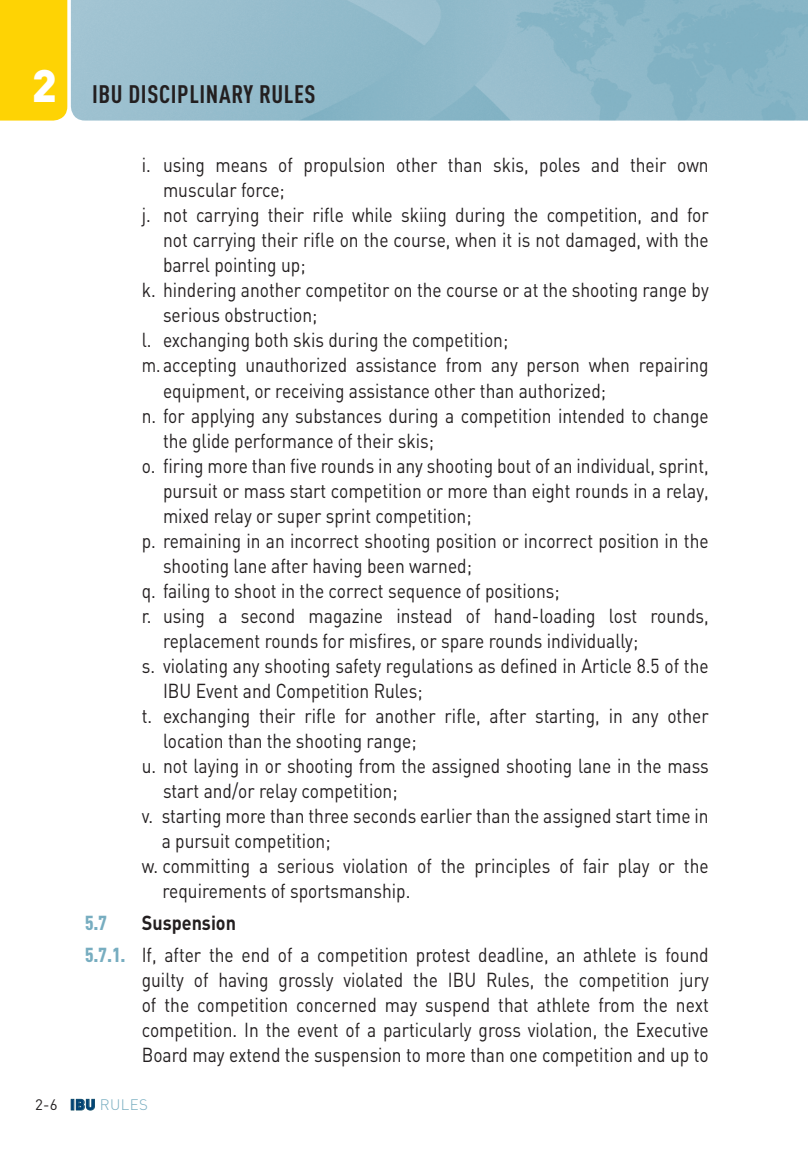
<style>
.page{position:relative;width:808px;height:1149px;background:#fff}
.page>*{position:absolute;margin:0;border:0;box-sizing:border-box;transform-origin:0 0}
.t1{font:700 25px "DIN Cond";letter-spacing:.025em;color:#231f20}
.t2{font:20px/25px "DIN";color:#231f20;scale:.87 1}
.t3{font:20px "DIN";color:#231f20;scale:.82 1}
.t4{font:900 20px "DIN Cond";color:#77adc0}
.t5{font:300 15px "DIN";letter-spacing:.025em;color:#77adc0}
.s1{font-family:"DIN";font-weight:900;font-size:45px;color:#fff}
.s2{font-weight:700}
.s3{font-family:"DIN Cond";font-weight:900;color:#77adc0}
.s4{font-weight:400;color:#231f20}
.s5{font-weight:900;color:#004274}
</style>
<div class="page">
<div style="left:0;top:0;width:67px;height:120px;background:#fed304"></div>
<svg style="left:71px;top:1098px;width:24px;height:11px"></svg>
<p class="t1" style="left:32px;top:79px;width:285px"><span class="s1">2</span> IBU DISCIPLINARY RULES</p>
<p class="t2" style="left:142px;top:152px;width:653px">i. using means of propulsion other than skis, poles and their own</p>
<p class="t2" style="left:163px;top:177px;width:141px">muscular force;</p>
<p class="t2" style="left:142px;top:202px;width:653px">j. not carrying their rifle while skiing during the competition, and for</p>
<p class="t2" style="left:163px;top:227px;width:629px">not carrying their rifle on the course, when it is not damaged, with the</p>
<p class="t2" style="left:163px;top:252px;width:165px">barrel pointing up;</p>
<p class="t2" style="left:142px;top:277px;width:653px">k. hindering another competitor on the course or at the shooting range by</p>
<p class="t2" style="left:163px;top:302px;width:179px">serious obstruction;</p>
<p class="t2" style="left:142px;top:327px;width:423px">l. exchanging both skis during the competition;</p>
<p class="t3" style="left:142px;top:352px;width:693px">m. accepting unauthorized assistance from any person when repairing</p>
<p class="t2" style="left:163px;top:377px;width:511px">equipment, or receiving assistance other than authorized;</p>
<p class="t2" style="left:142px;top:402px;width:653px">n. for applying any substances during a competition intended to change</p>
<p class="t2" style="left:163px;top:427px;width:313px">the glide performance of their skis;</p>
<p class="t2" style="left:142px;top:452px;width:653px">o. firing more than five rounds in any shooting bout of an individual, sprint,</p>
<p class="t2" style="left:163px;top:477px;width:629px">pursuit or mass start competition or more than eight rounds in a relay,</p>
<p class="t2" style="left:163px;top:502px;width:356px">mixed relay or super sprint competition;</p>
<p class="t2" style="left:142px;top:527px;width:653px">p. remaining in an incorrect shooting position or incorrect position in the</p>
<p class="t2" style="left:163px;top:552px;width:356px">shooting lane after having been warned;</p>
<p class="t2" style="left:142px;top:577px;width:482px">q. failing to shoot in the correct sequence of positions;</p>
<p class="t2" style="left:142px;top:602px;width:653px">r. using a second magazine instead of hand-loading lost rounds,</p>
<p class="t2" style="left:163px;top:627px;width:548px">replacement rounds for misfires, or spare rounds individually;</p>
<p class="t2" style="left:142px;top:652px;width:653px">s. violating any shooting safety regulations as defined in Article 8.5 of the</p>
<p class="t2" style="left:163px;top:677px;width:300px">IBU Event and Competition Rules;</p>
<p class="t2" style="left:142px;top:702px;width:653px">t. exchanging their rifle for another rifle, after starting, in any other</p>
<p class="t2" style="left:163px;top:727px;width:293px">location than the shooting range;</p>
<p class="t2" style="left:142px;top:752px;width:653px">u. not laying in or shooting from the assigned shooting lane in the mass</p>
<p class="t2" style="left:163px;top:777px;width:271px">start and/or relay competition;</p>
<p class="t2" style="left:142px;top:802px;width:653px">v. starting more than three seconds earlier than the assigned start time in</p>
<p class="t2" style="left:162px;top:827px;width:196px">a pursuit competition;</p>
<p class="t2" style="left:142px;top:852px;width:653px">w. committing a serious violation of the principles of fair play or the</p>
<p class="t2" style="left:162px;top:877px;width:286px">requirements of sportsmanship.</p>
<p class="t2" style="left:85px;top:906px;width:718px;line-height:32px;text-indent:57px"><span class="s2">Suspension<br></span><span class="s3">5.7.1.</span> If, after the end of a competition protest deadline, an athlete is found</p>
<p class="t2" style="left:142px;top:966px;width:653px;text-align:justify">guilty of having grossly violated the IBU Rules, the competition jury of the competition concerned may suspend that athlete from the next competition. In the event of a particularly gross violation, the Executive Board may extend the suspension to more than one competition and up to</p>
<p class="t4" style="left:85px;top:910px;width:24px">5.7</p>
<p class="t5" style="left:35px;top:1094px;width:114px"><span class="s4">2-6</span> <span class="s5">IBU</span> RULES</p>
</div>
